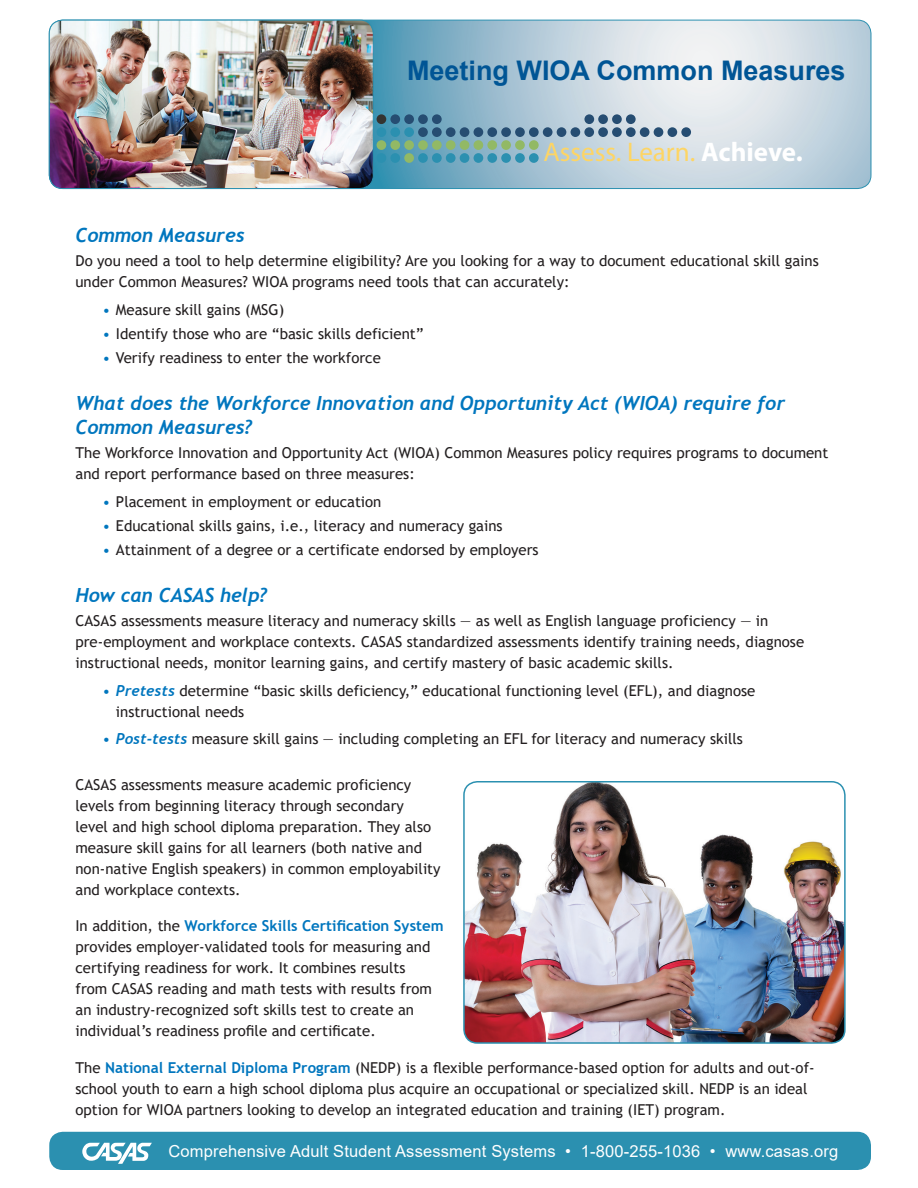
<style>
.page{position:relative;width:918px;height:1188px;background:#fff}
.page>*{position:absolute;margin:0;border:0;box-sizing:border-box;transform-origin:0 0}
.t1{font:700 27px "Arial";color:#005595}
.t2{font:27px "Myriad Pro";color:#fed564}
.t3{font:italic 700 19.5px/24px "Trebuchet";color:#0076be}
.t4{font:16.5px "Myriad Pro";letter-spacing:.05em;color:#fff}
.t5{font:16.5px "Arial";letter-spacing:.01em;color:#fff}
.t6{font:15px/21px "Trebuchet MS";color:#231f20}
.s1{font-weight:700;color:#fff}
.s2{color:#0076be}
.s3{font-family:"Trebuchet";font-weight:700;font-style:italic;color:#0076be}
.s4{font-weight:700;color:#0076be}
</style>
<div class="page">
<div style="left:49px;top:1132px;width:822px;height:38px;background:#2b90b0;border-radius:14px"></div>
<svg style="left:82px;top:1142px;width:70px;height:22px"></svg>
<svg style="left:49px;top:20px;width:822px;height:169px;background:#b4cdda"></svg>
<div style="left:681px;top:127px;width:10px;height:10px;background:#264d72;border-radius:50%"></div>
<div style="left:668px;top:127px;width:9px;height:10px;background:#264d72;border-radius:50%"></div>
<div style="left:654px;top:127px;width:9px;height:10px;background:#264d72;border-radius:50%"></div>
<div style="left:640px;top:127px;width:10px;height:10px;background:#264d72;border-radius:50%"></div>
<div style="left:626px;top:127px;width:10px;height:10px;background:#264d72;border-radius:50%"></div>
<div style="left:626px;top:114px;width:10px;height:10px;background:#264d72;border-radius:50%"></div>
<div style="left:612px;top:127px;width:10px;height:10px;background:#264d72;border-radius:50%"></div>
<div style="left:612px;top:114px;width:10px;height:10px;background:#264d72;border-radius:50%"></div>
<div style="left:598px;top:127px;width:10px;height:10px;background:#264d72;border-radius:50%"></div>
<div style="left:598px;top:114px;width:10px;height:10px;background:#264d72;border-radius:50%"></div>
<div style="left:584px;top:127px;width:10px;height:10px;background:#264d72;border-radius:50%"></div>
<div style="left:571px;top:127px;width:9px;height:10px;background:#264d72;border-radius:50%"></div>
<div style="left:557px;top:127px;width:9px;height:10px;background:#264d72;border-radius:50%"></div>
<div style="left:543px;top:127px;width:10px;height:10px;background:#264d72;border-radius:50%"></div>
<div style="left:529px;top:153px;width:10px;height:10px;background:#2b90b0;border-radius:50%"></div>
<div style="left:529px;top:140px;width:10px;height:10px;background:#92b965;border-radius:50%"></div>
<div style="left:529px;top:127px;width:10px;height:10px;background:#264d72;border-radius:50%"></div>
<div style="left:515px;top:153px;width:10px;height:10px;background:#2b90b0;border-radius:50%"></div>
<div style="left:515px;top:140px;width:10px;height:10px;background:#92b965;border-radius:50%"></div>
<div style="left:515px;top:127px;width:10px;height:10px;background:#264d72;border-radius:50%"></div>
<div style="left:501px;top:153px;width:10px;height:10px;background:#2b90b0;border-radius:50%"></div>
<div style="left:501px;top:140px;width:10px;height:10px;background:#92b965;border-radius:50%"></div>
<div style="left:501px;top:127px;width:10px;height:10px;background:#264d72;border-radius:50%"></div>
<div style="left:487px;top:153px;width:10px;height:10px;background:#2b90b0;border-radius:50%"></div>
<div style="left:487px;top:140px;width:10px;height:10px;background:#92b965;border-radius:50%"></div>
<div style="left:487px;top:127px;width:10px;height:10px;background:#264d72;border-radius:50%"></div>
<div style="left:474px;top:153px;width:9px;height:10px;background:#2b90b0;border-radius:50%"></div>
<div style="left:474px;top:140px;width:9px;height:10px;background:#92b965;border-radius:50%"></div>
<div style="left:474px;top:127px;width:9px;height:10px;background:#264d72;border-radius:50%"></div>
<div style="left:460px;top:153px;width:9px;height:10px;background:#2b90b0;border-radius:50%"></div>
<div style="left:460px;top:140px;width:9px;height:10px;background:#92b965;border-radius:50%"></div>
<div style="left:460px;top:127px;width:9px;height:10px;background:#264d72;border-radius:50%"></div>
<div style="left:446px;top:153px;width:10px;height:10px;background:#2b90b0;border-radius:50%"></div>
<div style="left:446px;top:140px;width:10px;height:10px;background:#92b965;border-radius:50%"></div>
<div style="left:446px;top:127px;width:10px;height:10px;background:#264d72;border-radius:50%"></div>
<div style="left:432px;top:153px;width:10px;height:10px;background:#2b90b0;border-radius:50%"></div>
<div style="left:432px;top:140px;width:10px;height:10px;background:#92b965;border-radius:50%"></div>
<div style="left:432px;top:127px;width:10px;height:10px;background:#264d72;border-radius:50%"></div>
<div style="left:432px;top:114px;width:10px;height:10px;background:#264d72;border-radius:50%"></div>
<div style="left:418px;top:153px;width:10px;height:10px;background:#2b90b0;border-radius:50%"></div>
<div style="left:418px;top:140px;width:10px;height:10px;background:#92b965;border-radius:50%"></div>
<div style="left:418px;top:127px;width:10px;height:10px;background:#264d72;border-radius:50%"></div>
<div style="left:418px;top:114px;width:10px;height:10px;background:#264d72;border-radius:50%"></div>
<div style="left:404px;top:153px;width:10px;height:10px;background:#92b965;border-radius:50%"></div>
<div style="left:404px;top:140px;width:10px;height:10px;background:#92b965;border-radius:50%"></div>
<div style="left:404px;top:127px;width:10px;height:10px;background:#2b90b0;border-radius:50%"></div>
<div style="left:404px;top:114px;width:10px;height:10px;background:#264d72;border-radius:50%"></div>
<div style="left:390px;top:153px;width:10px;height:10px;background:#2b90b0;border-radius:50%"></div>
<div style="left:390px;top:140px;width:10px;height:10px;background:#92b965;border-radius:50%"></div>
<div style="left:390px;top:127px;width:10px;height:10px;background:#2b90b0;border-radius:50%"></div>
<div style="left:390px;top:114px;width:10px;height:10px;background:#264d72;border-radius:50%"></div>
<div style="left:377px;top:153px;width:9px;height:10px;background:#2b90b0;border-radius:50%"></div>
<div style="left:377px;top:140px;width:9px;height:10px;background:#92b965;border-radius:50%"></div>
<div style="left:377px;top:127px;width:9px;height:10px;background:#2b90b0;border-radius:50%"></div>
<div style="left:377px;top:114px;width:9px;height:10px;background:#343431;border-radius:50%"></div>
<div style="left:584px;top:114px;width:10px;height:10px;background:#264d72;border-radius:50%"></div>
<img style="left:49px;top:20px;width:324px;height:169px">
<div style="left:49px;top:20px;width:324px;height:169px;border:1px solid #2b90b0;border-radius:14px"></div>
<img style="left:465px;top:783px;width:378px;height:258px">
<div style="left:463px;top:781px;width:383px;height:263px;border:2px solid #2b90b0;border-radius:14px"></div>
<h1 class="t1" style="left:407px;top:51px;width:440px">Meeting WIOA Common Measures</h1>
<h1 class="t2" style="left:543px;top:135px;width:261px">Assess. Learn. <span class="s1">Achieve.</span></h1>
<h2 class="t3" style="left:75px;top:223px;width:171px">Common Measures</h2>
<p class="t6" style="left:75px;top:250px;width:745px">Do you need a tool to help determine eligibility? Are you looking for a way to document educational skill gains under Common Measures? WIOA programs need tools that can accurately:</p>
<p class="t6" style="left:102px;top:299px;width:183px"><span class="s2">•</span> Measure skill gains (MSG)</p>
<p class="t6" style="left:102px;top:323px;width:323px"><span class="s2">•</span> Identify those who are “basic skills deficient”</p>
<p class="t6" style="left:102px;top:347px;width:280px"><span class="s2">•</span> Verify readiness to enter the workforce</p>
<h2 class="t3" style="left:75px;top:391px;width:711px">What does the Workforce Innovation and Opportunity Act (WIOA) require for<br>Common Measures?</h2>
<p class="t6" style="left:75px;top:442px;width:754px">The Workforce Innovation and Opportunity Act (WIOA) Common Measures policy requires programs to document and report performance based on three measures:</p>
<p class="t6" style="left:102px;top:491px;width:281px"><span class="s2">•</span> Placement in employment or education</p>
<p class="t6" style="left:102px;top:515px;width:402px"><span class="s2">•</span> Educational skills gains, i.e., literacy and numeracy gains</p>
<p class="t6" style="left:102px;top:539px;width:438px"><span class="s2">•</span> Attainment of a degree or a certificate endorsed by employers</p>
<h2 class="t3" style="left:75px;top:583px;width:193px">How can CASAS help?</h2>
<p class="t6" style="left:75px;top:610px;width:730px">CASAS assessments measure literacy and numeracy skills — as well as English language proficiency — in pre-employment and workplace contexts. CASAS standardized assessments identify training needs, diagnose instructional needs, monitor learning gains, and certify mastery of basic academic skills.</p>
<p class="t6" style="left:116px;top:680px;width:641px;text-indent:-13px"><span class="s3">• Pretests</span> determine “basic skills deficiency,” educational functioning level (EFL), and diagnose instructional needs</p>
<p class="t6" style="left:102px;top:728px;width:642px"><span class="s3">• Post-tests</span> measure skill gains — including completing an EFL for literacy and numeracy skills</p>
<p class="t6" style="left:75px;top:774px;width:367px">CASAS assessments measure academic proficiency levels from beginning literacy through secondary<br>level and high school diploma preparation. They also measure skill gains for all learners (both native and non-native English speakers) in common employability and workplace contexts.</p>
<p class="t6" style="left:75px;top:915px;width:370px">In addition, the <span class="s4">Workforce Skills Certification System </span>provides employer-validated tools for measuring and certifying readiness for work. It combines results<br>from CASAS reading and math tests with results from an industry-recognized soft skills test to create an individual’s readiness profile and certificate.</p>
<p class="t6" style="left:75px;top:1057px;width:741px">The <span class="s4">National External Diploma Program</span> (NEDP) is a flexible performance-based option for adults and out-of&shy;school youth to earn a high school diploma plus acquire an occupational or specialized skill. NEDP is an ideal option for WIOA partners looking to develop an integrated education and training (IET) program.</p>
<p class="t5" style="left:169px;top:1140px;width:671px">Comprehensive Adult Student Assessment Systems • 1-800-255-1036 • www.casas.org</p>
<p class="t4" style="left:163px;top:1145px;width:652px">Comprehensive Adult Student Assessment Systems • 1-800-255-1036 • www.casas.org</p>
</div>
